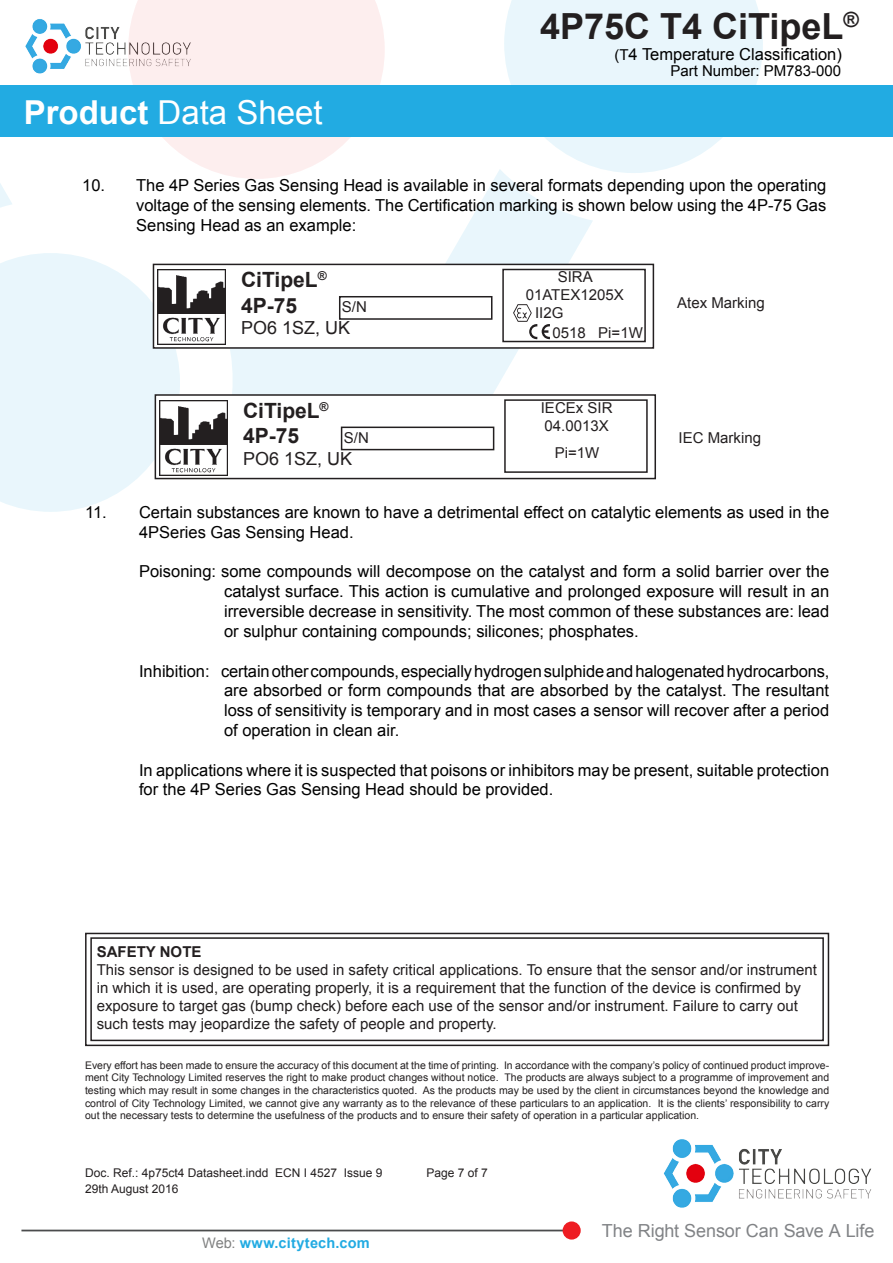
<style>
.page{position:relative;width:893px;height:1263px;background:#fff}
.page>*{position:absolute;margin:0;border:0;box-sizing:border-box;transform-origin:0 0}
.t1{font:700 36px "Arial";color:#231f20}
.t2{font:33px "Arial";color:#fff}
.specification2{font:700 21px "Arial";color:#231f20}
.specification{font:700 21px "Arial";color:#231f20}
.t3{font:18px "Arial";letter-spacing:-.005em;color:#818386}
.specification-2{font:18px "Arial";color:#231f20}
.t4{font:16.5px/19.8px "Arial";color:#000;text-align:justify}
.specification2-2{font:15px/18px "Arial";color:#231f20}
.t5{font:15px "Arial";color:#000}
.t6{font:700 15px "Arial";color:#231f20}
.t7{font:700 14.55px "Arial";letter-spacing:.015em;color:#22abe2}
.t8{font:12px "Arial";color:#231f20}
.disclaimer{font:10.5px/12.6px "Arial";color:#231f20;text-align:justify}
.s1{font-weight:700}
.s2{font-size:15px}
.s3{font-weight:400;color:#808181}
</style>
<div class="page">
<hr style="left:21px;top:1229px;width:554px;height:2px;background:#4b4c4d">
<div style="left:563px;top:1221px;width:18px;height:18px;background:#ee1d23;border-radius:50%"></div>
<img style="left:663px;top:1139px;width:209px;height:69px">
<img style="left:25px;top:19px;width:102px;height:55px">
<svg style="left:225px;top:169px;width:368px;height:225px"></svg>
<svg style="left:0;top:85px;width:13px;height:123px"></svg>
<svg style="left:0;top:253px;width:180px;height:259px;background:#ebf6fc"></svg>
<svg style="left:504px;top:0;width:259px;height:173px"></svg>
<svg style="left:128px;top:0;width:257px;height:179px;fill:#fdeeee"></svg>
<div style="left:0;top:86px;width:893px;height:51px;background:#22abe2"></div>
<div style="left:85px;top:933px;width:744px;height:113px;border:2px solid #231f20"></div>
<div style="left:90px;top:937px;width:734px;height:104px;border:2px solid #231f20"></div>
<div style="left:153px;top:264px;width:500px;height:84px;background:#fff"></div>
<div style="left:153px;top:264px;width:501px;height:85px;border:2px solid #231f20"></div>
<img style="left:158px;top:269px;width:68px;height:75px">
<div style="left:502px;top:269px;width:144px;height:73px;border:2px solid #231f20"></div>
<svg style="left:529px;top:324px;width:21px;height:15px"></svg>
<div style="left:339px;top:296px;width:153px;height:24px;border:2px solid #231f20"></div>
<img style="left:514px;top:305px;width:18px;height:16px">
<div style="left:155px;top:395px;width:500px;height:83px;background:#fff"></div>
<div style="left:155px;top:394px;width:501px;height:85px;border:2px solid #231f20"></div>
<img style="left:160px;top:400px;width:67px;height:75px">
<div style="left:504px;top:399px;width:144px;height:74px;border:2px solid #231f20"></div>
<div style="left:341px;top:427px;width:153px;height:23px;border:2px solid #231f20"></div>
<h2 class="t2" style="left:24px;top:91px;width:300px"><span class="s1">Product</span> Data Sheet</h2>
<h1 class="t1" style="left:540px;top:2px;width:320px">4P75C T4 CiTipeL<sup>®</sup></h1>
<p class="t5" style="left:670px;top:61px;width:172px">Part Number: PM783-000</p>
<p class="t4" style="left:614px;top:44px;width:229px"><span class="s2">(T</span>4 Temperature Classification)</p>
<p class="t4" style="left:136px;top:175px;width:692px;text-indent:-54px">10. The 4P Series Gas Sensing Head is available in several formats depending upon the operating voltage of the sensing elements. The Certification marking is shown below using the 4P-75 Gas Sensing Head as an example:</p>
<p class="specification2" style="left:241px;top:266px;width:87px">CiTipeL<sup>®</sup></p>
<p class="specification" style="left:241px;top:291px;width:58px">4P-75</p>
<p class="specification-2" style="left:241px;top:316px;width:111px">PO6 1SZ, UK</p>
<p class="specification2-2" style="left:342px;top:298px;width:27px">S/N</p>
<p class="specification2-2" style="left:526px;top:268px;width:100px;text-align:center">SIRA<br>01ATEX1205X</p>
<p class="specification2-2" style="left:535px;top:304px;width:30px">II2G</p>
<p class="specification2-2" style="left:552px;top:323px;width:92px">0518 Pi=1W</p>
<p class="specification2-2" style="left:677px;top:294px;width:89px">Atex Marking</p>
<p class="specification2" style="left:243px;top:397px;width:87px">CiTipeL<sup>®</sup></p>
<p class="specification" style="left:243px;top:422px;width:58px">4P-75</p>
<p class="specification-2" style="left:243px;top:447px;width:111px">PO6 1SZ, UK</p>
<p class="specification2-2" style="left:344px;top:429px;width:27px">S/N</p>
<p class="specification2-2" style="left:541px;top:399px;width:73px">IECEx SIR<br>04.0013X</p>
<p class="specification2-2" style="left:555px;top:443px;width:46px">Pi=1W</p>
<p class="specification2-2" style="left:678px;top:429px;width:84px">IEC Marking</p>
<p class="t4" style="left:139px;top:503px;width:692px;text-indent:-54px">11. Certain substances are known to have a detrimental effect on catalytic elements as used in the<br>4PSeries Gas Sensing Head.</p>
<p class="t4" style="left:224px;top:562px;width:607px;text-indent:-85px">Poisoning: some compounds will decompose on the catalyst and form a solid barrier over the catalyst surface. This action is cumulative and prolonged exposure will result in an irreversible decrease in sensitivity. The most common of these substances are: lead or sulphur containing compounds; silicones; phosphates.</p>
<p class="t4" style="left:224px;top:661px;width:607px;text-indent:-85px">Inhibition: certain other compounds, especially hydrogen sulphide and halogenated hydrocarbons, are absorbed or form compounds that are absorbed by the catalyst. The resultant loss of sensitivity is temporary and in most cases a sensor will recover after a period of operation in clean air.</p>
<p class="t4" style="left:139px;top:760px;width:692px">In applications where it is suspected that poisons or inhibitors may be present, suitable protection for the 4P Series Gas Sensing Head should be provided.</p>
<p class="t6" style="left:97px;top:941px;width:106px">SAFETY NOTE</p>
<p class="specification2-2" style="left:97px;top:961px;width:722px">This sensor is designed to be used in safety critical applications. To ensure that the sensor and/or instrument in which it is used, are operating properly, it is a requirement that the function of the device is confirmed by</p>
<p class="specification2-2" style="left:97px;top:997px;width:703px">exposure to target gas (bump check) before each use of the sensor and/or instrument. Failure to carry out such tests may jeopardize the safety of people and property.</p>
<p class="disclaimer" style="left:85px;top:1059px;width:746px">Every effort has been made to ensure the accuracy of this document at the time of printing. In accordance with the company’s policy of continued product improve&shy;ment City Technology Limited reserves the right to make product changes without notice. The products are always subject to a programme of improvement and testing which may result in some changes in the characteristics quoted. As the products may be used by the client in circumstances beyond the knowledge and control of City Technology Limited, we cannot give any warranty as to the relevance of these particulars to an application. It is the clients’ responsibility to carry out the necessary tests to determine the usefulness of the products and to ensure their safety of operation in a particular application.</p>
<p class="t8" style="left:85px;top:1165px;width:299px">Doc. Ref.: 4p75ct4 Datasheet.indd ECN I 4527 Issue 9</p>
<p class="t8" style="left:426px;top:1165px;width:63px">Page 7 of 7</p>
<p class="t8" style="left:85px;top:1181px;width:95px">29th August 2016</p>
<p class="t7" style="left:202px;top:1233px;width:169px"><span class="s3">Web:</span> www.citytech.com</p>
<p class="t3" style="left:602px;top:1219px;width:274px">The Right Sensor Can Save A Life</p>
</div>
